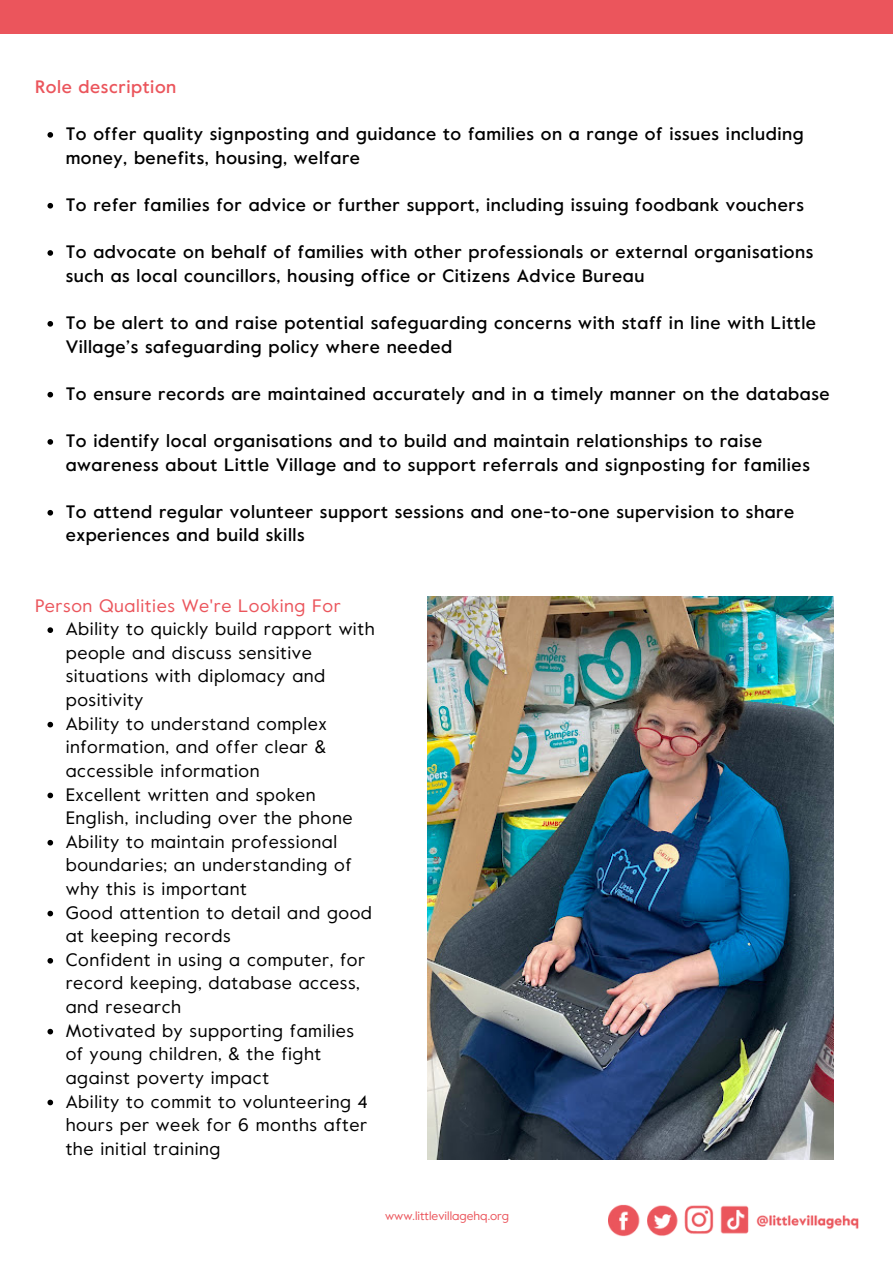
<style>
.page{position:relative;width:893px;height:1264px;background:#fff}
.page>*{position:absolute;margin:0;border:0;box-sizing:border-box;transform-origin:0 0}
.t1{font:500 18px/23.5px "Value";letter-spacing:.03em;color:#000}
.t2{font:18px/23.5px "Value";letter-spacing:.03em;color:#000}
.t3{font:18px "Value";letter-spacing:.03em;color:#eb555c}
.t4{font:500 18px "Value";letter-spacing:.03em;color:#eb555c}
.t5{font:12px "Value";color:#eb555c}
</style>
<div class="page">
<div style="left:0;top:0;width:892px;height:34px;background:#eb555c"></div>
<img style="left:427px;top:596px;width:406px;height:563px">
<img style="left:608px;top:1204px;width:249px;height:33px">
<svg style="left:47px;top:132px;width:6px;height:6px"></svg>
<svg style="left:47px;top:203px;width:6px;height:5px"></svg>
<svg style="left:47px;top:250px;width:6px;height:6px"></svg>
<svg style="left:47px;top:321px;width:6px;height:5px"></svg>
<svg style="left:47px;top:392px;width:6px;height:5px"></svg>
<svg style="left:47px;top:439px;width:6px;height:6px"></svg>
<svg style="left:47px;top:510px;width:6px;height:5px"></svg>
<svg style="left:47px;top:627px;width:6px;height:6px"></svg>
<svg style="left:47px;top:721px;width:6px;height:6px"></svg>
<svg style="left:47px;top:792px;width:6px;height:6px"></svg>
<svg style="left:47px;top:839px;width:6px;height:6px"></svg>
<svg style="left:47px;top:910px;width:6px;height:6px"></svg>
<svg style="left:47px;top:958px;width:6px;height:5px"></svg>
<svg style="left:47px;top:1028px;width:6px;height:6px"></svg>
<svg style="left:47px;top:1099px;width:6px;height:6px"></svg>
<p class="t4" style="left:35px;top:76px;width:143px">Role description</p>
<p class="t1" style="left:66px;top:122px;width:739px">To offer quality signposting and guidance to families on a range of issues including money, benefits, housing, welfare</p>
<p class="t1" style="left:66px;top:193px;width:739px">To refer families for advice or further support, including issuing foodbank vouchers</p>
<p class="t1" style="left:66px;top:240px;width:749px">To advocate on behalf of families with other professionals or external organisations such as local councillors, housing office or Citizens Advice Bureau</p>
<p class="t1" style="left:66px;top:311px;width:751px">To be alert to and raise potential safeguarding concerns with staff in line with Little<br>Village’s safeguarding policy where needed</p>
<p class="t1" style="left:66px;top:382px;width:765px">To ensure records are maintained accurately and in a timely manner on the database</p>
<p class="t1" style="left:66px;top:429px;width:745px">To identify local organisations and to build and maintain relationships to raise awareness about Little Village and to support referrals and signposting for families</p>
<p class="t1" style="left:66px;top:500px;width:730px">To attend regular volunteer support sessions and one-to-one supervision to share experiences and build skills</p>
<p class="t3" style="left:35px;top:595px;width:307px">Person Qualities We're Looking For</p>
<p class="t2" style="left:66px;top:617px;width:310px">Ability to quickly build rapport with people and discuss sensitive situations with diplomacy and positivity</p>
<p class="t2" style="left:66px;top:712px;width:262px;text-align:justify">Ability to understand complex information, and offer clear &amp; accessible information</p>
<p class="t2" style="left:66px;top:782px;width:288px">Excellent written and spoken<br>English, including over the phone</p>
<p class="t2" style="left:66px;top:830px;width:287px">Ability to maintain professional boundaries; an understanding of why this is important</p>
<p class="t2" style="left:66px;top:900px;width:308px">Good attention to detail and good at keeping records</p>
<p class="t2" style="left:66px;top:948px;width:301px">Confident in using a computer, for record keeping, database access, and research</p>
<p class="t2" style="left:66px;top:1018px;width:290px">Motivated by supporting families of young children, &amp; the fight against poverty impact</p>
<p class="t2" style="left:66px;top:1089px;width:303px;text-align:justify">Ability to commit to volunteering 4 hours per week for 6 months after the initial training</p>
<p class="t5" style="left:385px;top:1208px;width:126px">www.littlevillagehq.org</p>
</div>
